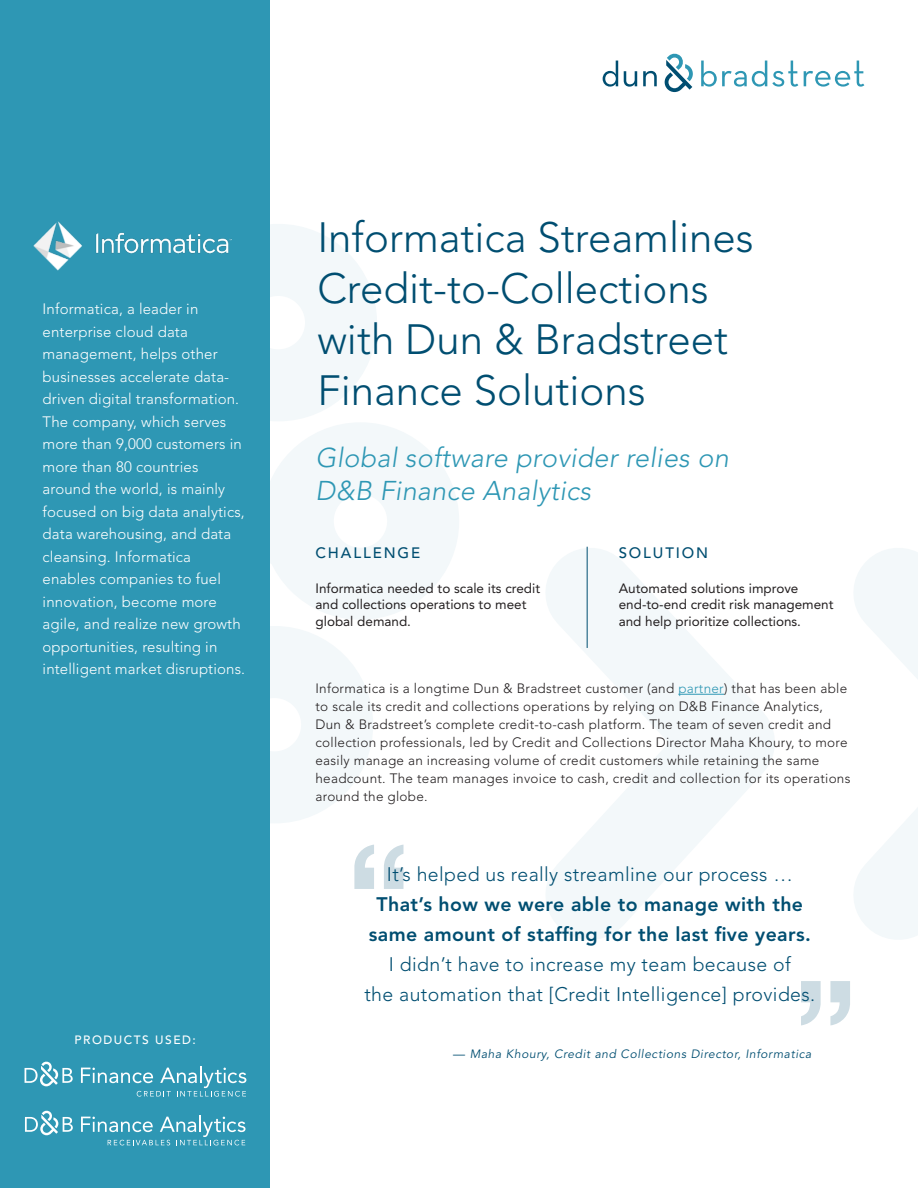
<style>
.page{position:relative;width:918px;height:1188px;background:#fff}
.page>*{position:absolute;margin:0;border:0;box-sizing:border-box;transform-origin:0 0}
.t1{font:700 138.3px "Helvetica Neue";color:#004e71}
._05_Body_Copy{font:300 42px/51px "Avenir LT Std";color:#004e71}
._04_Subtitle{font:italic 300 27px/33px "Avenir LT Std";letter-spacing:.01em;color:#2e97b4}
.Cover_Subhead{font:300 19.5px/30px "Avenir LT Std";letter-spacing:.02em;color:#004e71;text-align:center}
._05_Body_Copy-2{font:300 15px/22.5px "Avenir LT Std";letter-spacing:.01em;color:#fff}
.Cover_Subhead-2{font:500 15px "Avenir LT Std";letter-spacing:.125em;color:#004e71}
.Cover_Subhead-3{font:300 13.5px/18px "Avenir LT Std";letter-spacing:.02em;color:#231f20}
.Cover_Subhead-4{font:13.5px/16.5px "Avenir LT Std";color:#231f20}
.Cover_Subhead-5{font:italic 12px "Avenir LT Std";letter-spacing:.05em;color:#004e71}
.Cover_Subhead-6{font:500 12px "Avenir LT Std";letter-spacing:.125em;color:#fff}
.s1{color:#2e97b4}
.s2{font-weight:800}
.s3{font-style:normal}
</style>
<div class="page">
<svg style="left:854px;top:548px;width:64px;height:391px"></svg>
<svg style="left:546px;top:546px;width:229px;height:393px"></svg>
<svg style="left:269px;top:99px;width:190px;height:845px"></svg>
<div style="left:0;top:0;width:269px;height:1188px;background:#2e97b4"></div>
<svg style="left:603px;top:53px;width:90px;height:39px"></svg>
<svg style="left:804px;top:61px;width:60px;height:26px"></svg>
<svg style="left:701px;top:61px;width:97px;height:26px"></svg>
<img style="left:33px;top:221px;width:199px;height:50px">
<hr style="left:587px;top:547px;width:1px;height:101px;background:#004e71">
<hr style="left:678px;top:694px;width:46px;height:1px;background:#2e97b4">
<svg style="left:25px;top:1061px;width:48px;height:25px"></svg>
<svg style="left:81px;top:1067px;width:165px;height:30px"></svg>
<svg style="left:25px;top:1110px;width:48px;height:25px"></svg>
<svg style="left:81px;top:1116px;width:165px;height:29px"></svg>
<p class="_05_Body_Copy-2" style="left:43px;top:298px;width:204px">Informatica, a leader in enterprise cloud data management, helps other businesses accelerate data&shy;driven digital transformation.<br>The company, which serves more than 9,000 customers in more than 80 countries around the world, is mainly focused on big data analytics, data warehousing, and data cleansing. Informatica enables companies to fuel innovation, become more agile, and realize new growth opportunities, resulting in intelligent market disruptions.</p>
<p class="Cover_Subhead-6" style="left:75px;top:1033px;width:123px">PRODUCTS USED:</p>
<p class="_05_Body_Copy" style="left:317px;top:212px;width:438px">Informatica Streamlines<br>Credit-to-Collections with Dun &amp; Bradstreet<br>Finance Solutions</p>
<p class="_04_Subtitle" style="left:316px;top:441px;width:415px">Global software provider relies on<br>D&amp;B Finance Analytics</p>
<p class="Cover_Subhead-2" style="left:316px;top:544px;width:106px">CHALLENGE</p>
<p class="Cover_Subhead-4" style="left:316px;top:580px;width:226px">Informatica needed to scale its credit and collections operations to meet global demand.</p>
<p class="Cover_Subhead-2" style="left:619px;top:544px;width:91px">SOLUTION</p>
<p class="Cover_Subhead-4" style="left:619px;top:580px;width:216px">Automated solutions improve end-to-end credit risk management and help prioritize collections.</p>
<p class="Cover_Subhead-3" style="left:316px;top:679px;width:536px">Informatica is a longtime Dun &amp; Bradstreet customer (and <span class="s1">partner</span>) that has been able to scale its credit and collections operations by relying on D&amp;B Finance Analytics, Dun &amp; Bradstreet’s complete credit-to-cash platform. The team of seven credit and collection professionals, led by Credit and Collections Director Maha Khoury, to more easily manage an increasing volume of credit customers while retaining the same headcount. The team manages invoice to cash, credit and collection for its operations around the globe.</p>
<h1 class="t1" style="left:347px;top:786px;width:66px">“</h1>
<p class="Cover_Subhead" style="left:364px;top:860px;width:452px">It’s helped us really streamline our process … <span class="s2">That’s how we were able to manage with the same amount of staffing for the last five years.<br></span>I didn’t have to increase my team because of<br>the automation that [Credit Intelligence] provides.</p>
<h1 class="t1" style="left:858px;top:1085px;width:66px;rotate:-180deg">“</h1>
<p class="Cover_Subhead-5" style="left:453px;top:1047px;width:360px"><span class="s3">—</span> Maha Khoury, Credit and Collections Director, Informatica</p>
</div>
